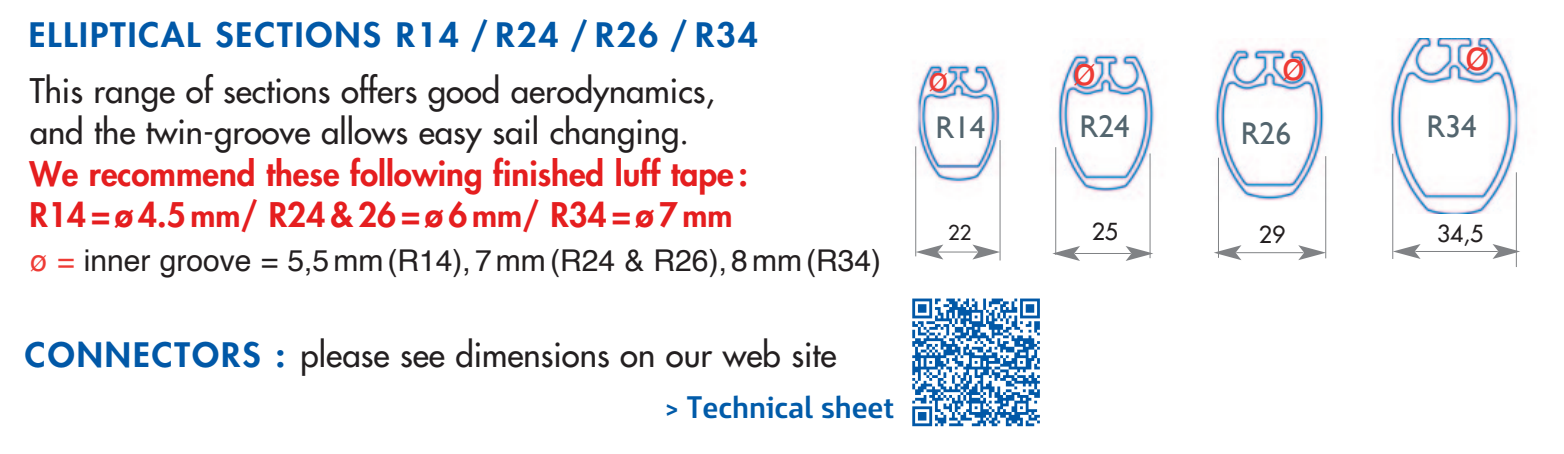
<style>
.page{position:relative;width:1564px;height:454px;background:#fff}
.page>*{position:absolute;margin:0;border:0;box-sizing:border-box;transform-origin:0 0}
.t1{font:42.6px "Helvetica";color:#ee3b35}
.t2{font:39.9px "Helvetica";color:#ee3b35}
.t3{font:34.2px "Helvetica";color:#ee3b35}
.t4{font:500 33px/41.1px "Futura Std";color:#231f20}
.t5{font:800 33px/41.1px "Futura";color:#e51e1f}
.t6{font:800 32.7px "Futura";letter-spacing:.06em;color:#0158a7;scale:1.05 1}
.t7{font:31.2px "Gill Sans";color:#53656e}
.t8{font:30px "Helvetica";color:#231f20}
.t9{font:700 30px "Yalta Sans Pro";color:#015ba9}
.t10{font:500 22.8px "Futura Std";color:#231f20}
.t11{font:500 20.1px "Futura Std";color:#231f20}
.s1{font-size:31.2px}
.s2{color:#ee3b35}
.s3{font-family:"Futura";font-weight:800;font-size:32.7px;color:#0158a7}
</style>
<div class="page">
<img style="left:916px;top:38px;width:604px;height:176px">
<hr style="left:915px;top:146px;width:1px;height:110px;background:#808285">
<hr style="left:999px;top:140px;width:1px;height:120px;background:#808285">
<hr style="left:1055px;top:147px;width:1px;height:108px;background:#808285">
<hr style="left:1149px;top:153px;width:1px;height:105px;background:#808285">
<hr style="left:1217px;top:158px;width:1px;height:100px;background:#808285">
<hr style="left:1324px;top:156px;width:1px;height:102px;background:#808285">
<hr style="left:1391px;top:154px;width:1px;height:105px;background:#808285">
<hr style="left:1515px;top:172px;width:1px;height:95px;background:#808285">
<hr style="left:938px;top:251px;width:39px;height:1px;background:#808285">
<svg style="left:915px;top:244px;width:28px;height:15px"></svg>
<svg style="left:972px;top:244px;width:28px;height:15px"></svg>
<hr style="left:1074px;top:253px;width:56px;height:1px;background:#808285">
<svg style="left:1052px;top:246px;width:27px;height:15px"></svg>
<svg style="left:1126px;top:246px;width:27px;height:15px"></svg>
<hr style="left:1235px;top:252px;width:68px;height:1px;background:#808285">
<svg style="left:1214px;top:245px;width:27px;height:15px"></svg>
<svg style="left:1297px;top:245px;width:28px;height:15px"></svg>
<hr style="left:1415px;top:251px;width:82px;height:1px;background:#808285">
<svg style="left:1392px;top:244px;width:28px;height:15px"></svg>
<svg style="left:1492px;top:244px;width:27px;height:15px"></svg>
<svg style="left:912px;top:298px;width:127px;height:128px"></svg>
<p class="t6" style="left:29px;top:19px;width:696px">ELLIPTICAL SECTIONS R14 / R24 / R26 / R34</p>
<p class="t4" style="left:30px;top:73px;width:687px">This range of sections offers good aerodynamics, and the twin-groove allows easy sail changing.</p>
<p class="t5" style="left:30px;top:156px;width:719px">We recommend these following finished luff tape :<br>R14 = ø 4.5 <span class="s1">mm</span>/ R24 &amp; 26 = ø 6 <span class="s1">mm</span>/ R34 = ø 7 <span class="s1">mm</span></p>
<p class="t8" style="left:30px;top:247px;width:853px"><span class="s2">ø =</span> inner groove = 5,5 mm (R14),7 mm (R24 &amp; R26),8 mm (R34)</p>
<p class="t4" style="left:25px;top:336px;width:813px"><span class="s3">CONNECTORS :</span> please see dimensions on our web site</p>
<p class="t9" style="left:665px;top:390px;width:230px">&gt; Technical sheet</p>
<p class="t3" style="left:928px;top:65px;width:22px">ø</p>
<p class="t2" style="left:1072px;top:54px;width:26px">ø</p>
<p class="t2" style="left:1281px;top:49px;width:26px">ø</p>
<p class="t1" style="left:1464px;top:37px;width:28px">ø</p>
<p class="t7" style="left:935px;top:109px;width:52px">R14</p>
<p class="t7" style="left:1079px;top:108px;width:52px">R24</p>
<p class="t7" style="left:1240px;top:115px;width:52px">R26</p>
<p class="t7" style="left:1426px;top:108px;width:52px">R34</p>
<p class="t11" style="left:948px;top:222px;width:25px">22</p>
<p class="t10" style="left:1091px;top:220px;width:28px">25</p>
<p class="t10" style="left:1258px;top:223px;width:28px">29</p>
<p class="t10" style="left:1436px;top:222px;width:48px">34,5</p>
</div>
